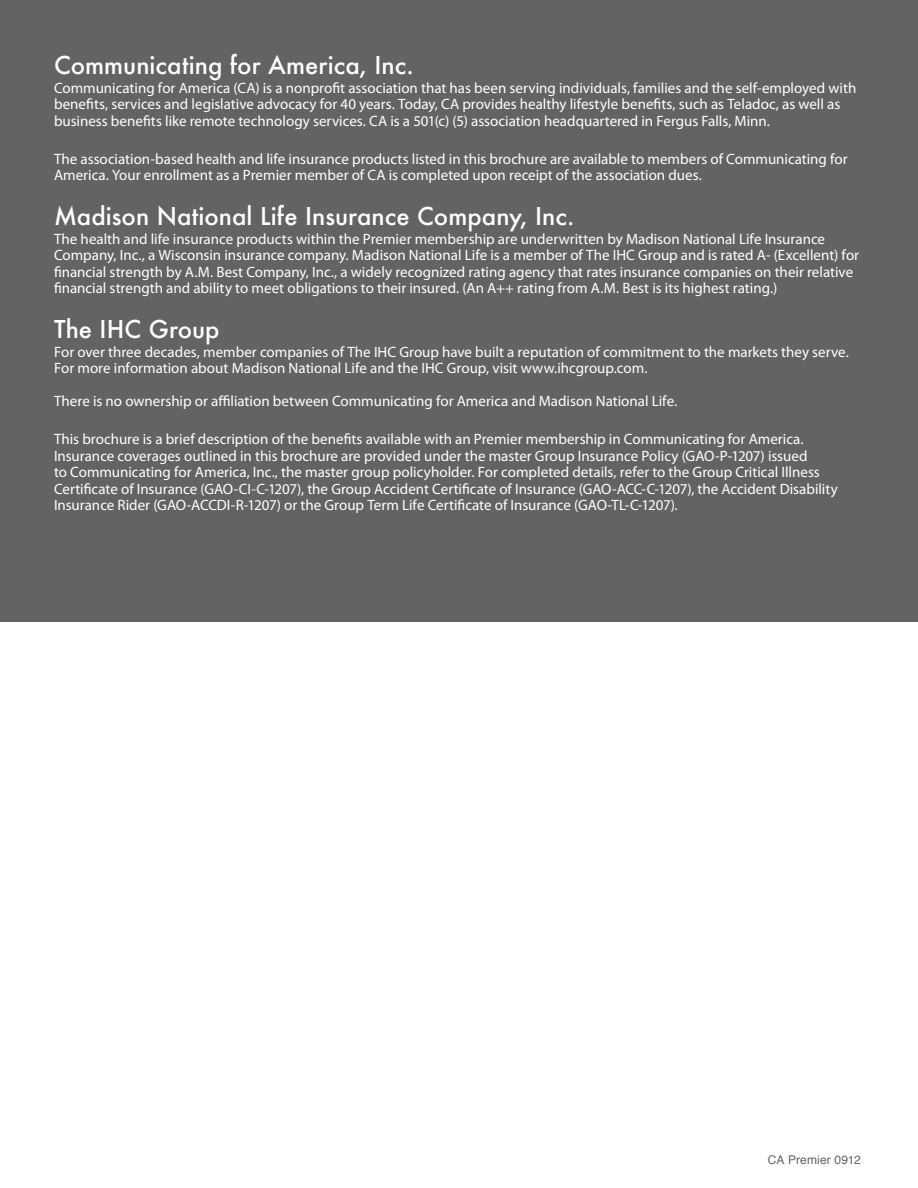
<style>
.page{position:relative;width:918px;height:1188px;background:#fff}
.page>*{position:absolute;margin:0;border:0;box-sizing:border-box;transform-origin:0 0}
.Sub_Title{font:500 24px "Futura";letter-spacing:.005em;color:#fff}
.Sub_Title-2{font:15px/16.5px "Myriad Pro";color:#fff}
.Body{font:12px "Helvetica";letter-spacing:.01em;color:#636366}
</style>
<div class="page">
<div style="left:0;top:0;width:918px;height:622px;background:#636366"></div>
<p class="Sub_Title" style="left:54px;top:48px;width:361px">Communicating for America, Inc.</p>
<p class="Sub_Title-2" style="left:54px;top:79px;width:804px">Communicating for America (CA) is a nonprofit association that has been serving individuals, families and the self-employed with benefits, services and legislative advocacy for 40 years. Today, CA provides healthy lifestyle benefits, such as Teladoc, as well as business benefits like remote technology services. CA is a 501(c) (5) association headquartered in Fergus Falls, Minn.</p>
<p class="Sub_Title-2" style="left:54px;top:150px;width:795px">The association-based health and life insurance products listed in this brochure are available to members of Communicating for<br>America. Your enrollment as a Premier member of CA is completed upon receipt of the association dues.</p>
<p class="Sub_Title" style="left:54px;top:199px;width:522px">Madison National Life Insurance Company, Inc.</p>
<p class="Sub_Title-2" style="left:54px;top:230px;width:807px">The health and life insurance products within the Premier membership are underwritten by Madison National Life Insurance Company, Inc., a Wisconsin insurance company. Madison National Life is a member of The IHC Group and is rated A- (Excellent) for financial strength by A.M. Best Company, Inc., a widely recognized rating agency that rates insurance companies on their relative financial strength and ability to meet obligations to their insured. (An A++ rating from A.M. Best is its highest rating.)</p>
<p class="Sub_Title" style="left:54px;top:312px;width:167px">The IHC Group</p>
<p class="Sub_Title-2" style="left:54px;top:343px;width:796px">For over three decades, member companies of The IHC Group have built a reputation of commitment to the markets they serve.<br>For more information about Madison National Life and the IHC Group, visit www.ihcgroup.com.</p>
<p class="Sub_Title-2" style="left:54px;top:393px;width:625px">There is no ownership or affiliation between Communicating for America and Madison National Life.</p>
<p class="Sub_Title-2" style="left:54px;top:431px;width:785px">This brochure is a brief description of the benefits available with an Premier membership in Communicating for America.<br>Insurance coverages outlined in this brochure are provided under the master Group Insurance Policy (GAO-P-1207) issued<br>to Communicating for America, Inc., the master group policyholder. For completed details, refer to the Group Critical Illness Certificate of Insurance (GAO-CI-C-1207), the Group Accident Certificate of Insurance (GAO-ACC-C-1207), the Accident Disability Insurance Rider (GAO-ACCDI-R-1207) or the Group Term Life Certificate of Insurance (GAO-TL-C-1207).</p>
<p class="Body" style="left:768px;top:1151px;width:94px">CA Premier 0912</p>
</div>
